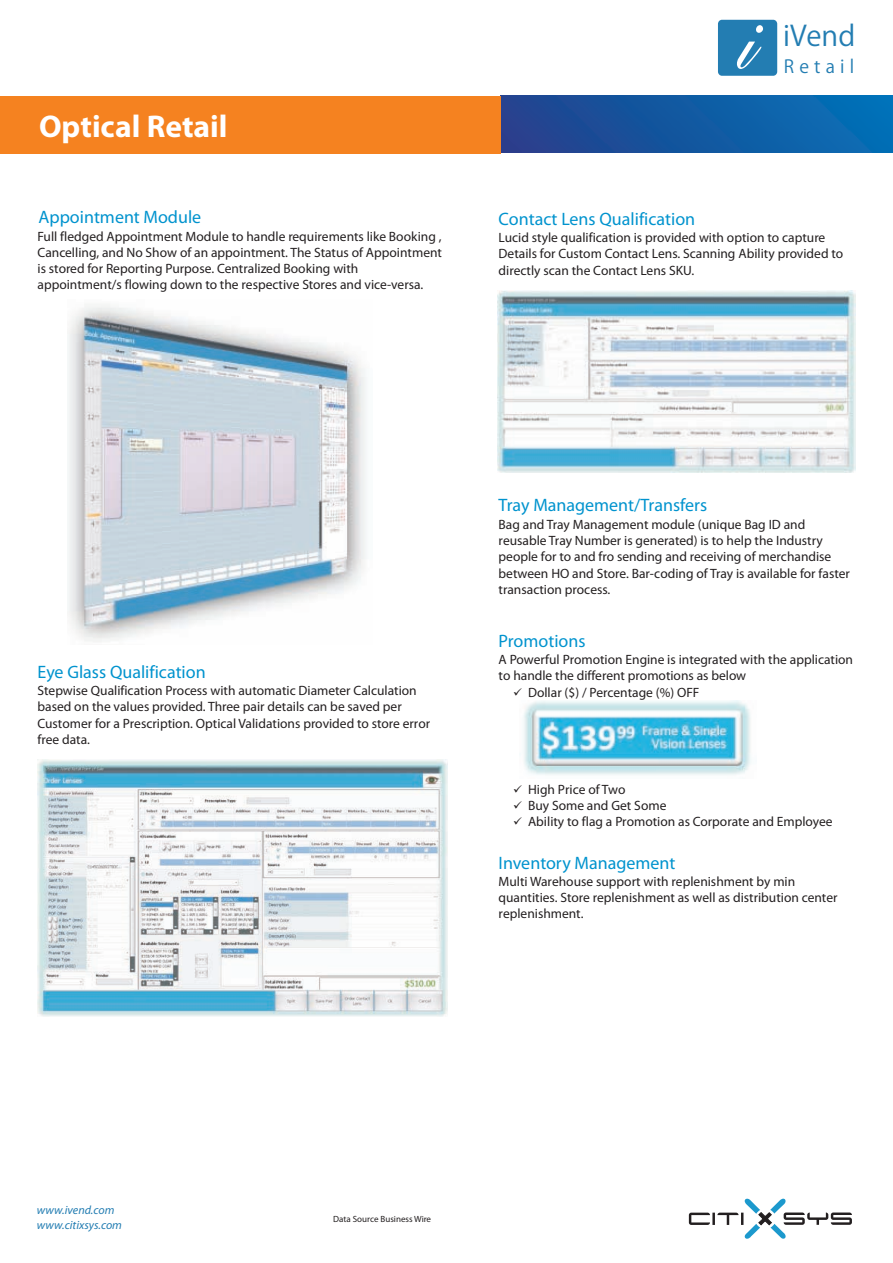
<style>
.page{position:relative;width:893px;height:1263px;background:#fff}
.page>*{position:absolute;margin:0;border:0;box-sizing:border-box;transform-origin:0 0}
.t1{font:85.05px "Ancestory SF";color:#fff}
.t2{font:700 31.5px "Myriad Pro";color:#fff}
.t3{font:28.05px "Koz Go Pro";color:#237db2}
.t4{font:18px "Myriad Pro";color:#0093ce}
.t5{font:17.85px "Koz Go Pro";letter-spacing:.285em;color:#237db2}
.t6{font:13.5px/16.2px "Myriad Pro";color:#231f20}
.t7{font:italic 12px/14.4px "Myriad Pro";color:#237db2}
.t8{font:9px "Myriad Pro";color:#231f20}
</style>
<div class="page">
<img style="left:501px;top:95px;width:391px;height:58px">
<div style="left:0;top:96px;width:501px;height:57px;background:#f58220"></div>
<svg style="left:689px;top:1198px;width:163px;height:41px"></svg>
<div style="left:718px;top:20px;width:59px;height:56px;background:#237db2;border-radius:4px"></div>
<img style="left:37px;top:759px;width:410px;height:258px">
<img style="left:498px;top:291px;width:357px;height:182px">
<img style="left:523px;top:701px;width:228px;height:74px">
<img style="left:68px;top:305px;width:298px;height:337px">
<h2 class="t2" style="left:39px;top:116px;width:190px">Optical Retail</h2>
<h3 class="t4" style="left:38px;top:211px;width:164px">Appointment Module</h3>
<p class="t6" style="left:38px;top:229px;width:406px">Full fledged Appointment Module to handle requirements like Booking , Cancelling, and No Show of an appointment. The Status of Appointment is stored for Reporting Purpose. Centralized Booking with appointment/s flowing down to the respective Stores and vice-versa.</p>
<h1 class="t1" style="left:731px;top:-11px;width:17px">i</h1>
<h3 class="t3" style="left:783px;top:20px;width:74px">iVend</h3>
<h3 class="t5" style="left:784px;top:56px;width:72px">Retail</h3>
<h3 class="t4" style="left:499px;top:213px;width:198px">Contact Lens Qualification</h3>
<p class="t6" style="left:499px;top:231px;width:346px">Lucid style qualification is provided with option to capture<br>Details for Custom Contact Lens. Scanning Ability provided to directly scan the Contact Lens SKU.</p>
<h3 class="t4" style="left:38px;top:666px;width:170px">Eye Glass Qualification</h3>
<p class="t6" style="left:38px;top:684px;width:394px">Stepwise Qualification Process with automatic Diameter Calculation based on the values provided. Three pair details can be saved per Customer for a Prescription. Optical Validations provided to store error free data.</p>
<h3 class="t4" style="left:499px;top:499px;width:210px">Tray Management/Transfers</h3>
<p class="t6" style="left:499px;top:518px;width:353px">Bag and Tray Management module (unique Bag ID and reusable Tray Number is generated) is to help the Industry people for to and fro sending and receiving of merchandise between HO and Store. Bar-coding of Tray is available for faster transaction process.</p>
<h3 class="t4" style="left:499px;top:635px;width:88px">Promotions</h3>
<p class="t6" style="left:499px;top:653px;width:356px">A Powerful Promotion Engine is integrated with the application</p>
<p class="t6" style="left:499px;top:669px;width:249px">to handle the different promotions as below</p>
<p class="t6" style="left:528px;top:685px;width:173px">Dollar ($) / Percentage (%) OFF</p>
<p class="t6" style="left:528px;top:783px;width:306px">High Price of Two<br>Buy Some and Get Some<br>Ability to flag a Promotion as Corporate and Employee</p>
<h3 class="t4" style="left:499px;top:856px;width:178px">Inventory Management</h3>
<p class="t6" style="left:499px;top:875px;width:340px">Multi Warehouse support with replenishment by min quantities. Store replenishment as well as distribution center replenishment.</p>
<p class="t7" style="left:37px;top:1203px;width:87px">www.ivend.com www.citixsys.com</p>
<p class="t8" style="left:333px;top:1216px;width:99px">Data Source Business Wire</p>
</div>
